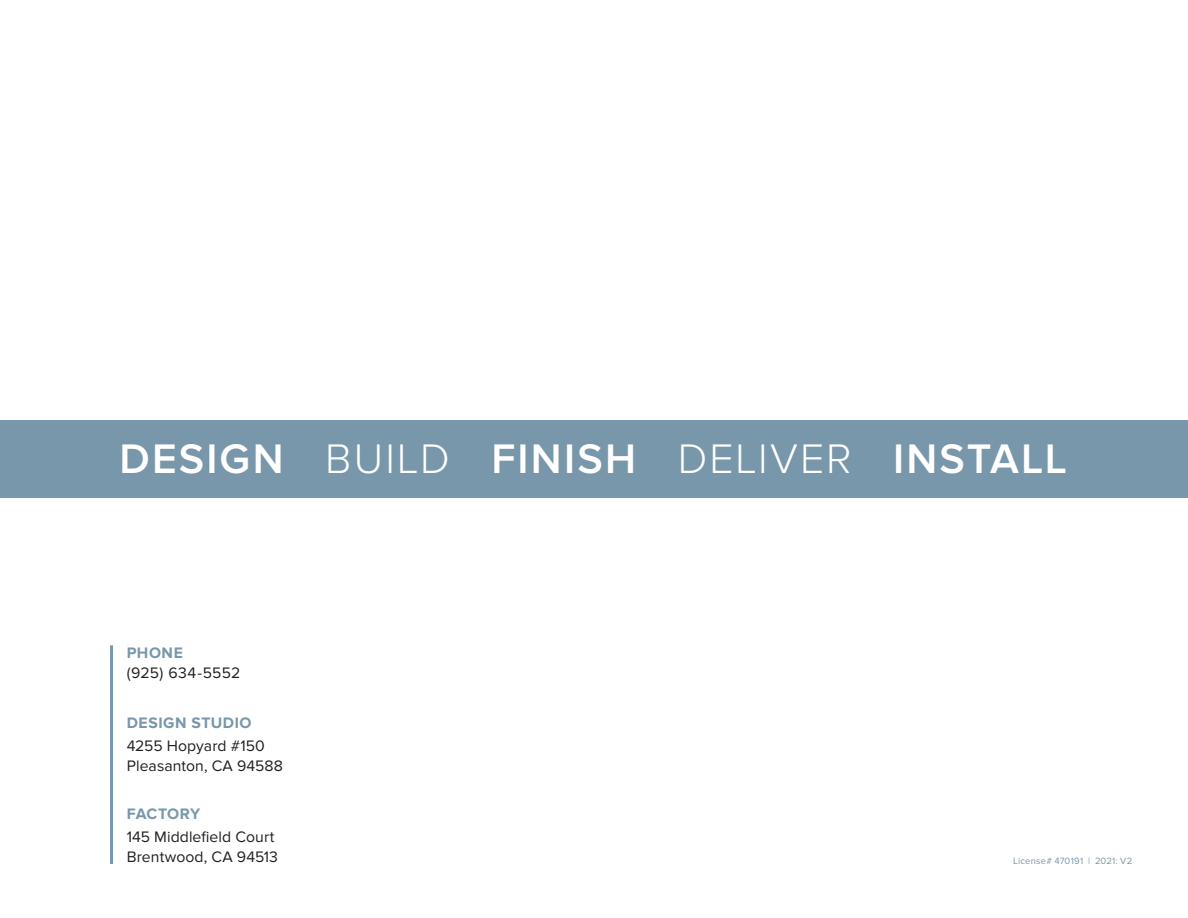
<style>
.page{position:relative;width:1188px;height:918px;background:#fff}
.page>*{position:absolute;margin:0;border:0;box-sizing:border-box;transform-origin:0 0}
.t1{font:600 42.9px "Proxima Nova";letter-spacing:.05em;color:#fff}
.t2{font:15.75px/20.2px "Proxima Nova";letter-spacing:.01em;color:#231f20}
.t3{font:700 15.75px "Proxima Nova";letter-spacing:.035em;color:#7997ab}
.t4{font:700 15.75px "Proxima Nova";letter-spacing:.005em;color:#7997ab}
.t5{font:9.45px "Proxima Nova";letter-spacing:.02em;color:#7997ab}
.s1{font-weight:300}
</style>
<div class="page">
<hr style="left:110px;top:645px;width:3px;height:219px;background:#7997ab">
<div style="left:0;top:420px;width:1188px;height:78px;background:#7997ab"></div>
<h1 class="t1" style="left:119px;top:434px;width:949px">DESIGN <span class="s1">BUILD</span> FINISH <span class="s1">DELIVER</span> INSTALL</h1>
<p class="t3" style="left:127px;top:643px;width:58px">PHONE</p>
<p class="t2" style="left:127px;top:663px;width:115px">(925) 634-5552</p>
<p class="t3" style="left:127px;top:714px;width:126px">DESIGN STUDIO</p>
<p class="t2" style="left:127px;top:736px;width:158px">4255 Hopyard #150<br>Pleasanton, CA 94588</p>
<p class="t4" style="left:127px;top:805px;width:75px">FACTORY</p>
<p class="t2" style="left:127px;top:827px;width:153px">145 Middlefield Court<br>Brentwood, CA 94513</p>
<p class="t5" style="left:1013px;top:855px;width:121px">License# 470191 | 2021: V2</p>
</div>
